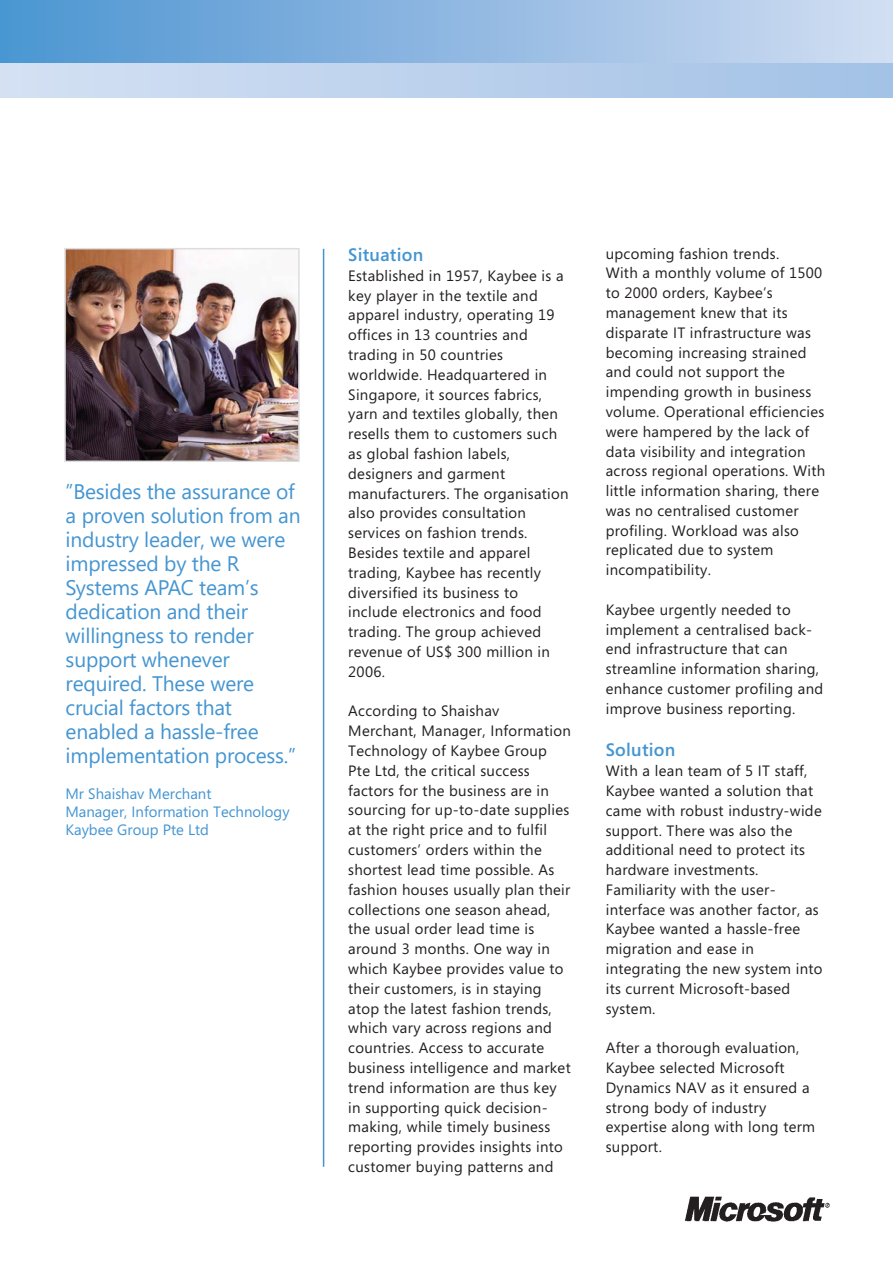
<style>
.page{position:relative;width:893px;height:1263px;background:#fff}
.page>*{position:absolute;margin:0;border:0;box-sizing:border-box;transform-origin:0 0}
.t1{font:21px/24px "Segoe UI";letter-spacing:-.01em;color:#4495d1}
.t2{font:21px "Segoe";color:#4395d1}
.t3{font:21px "Segoe";letter-spacing:-.025em;color:#4395d1}
.t4{font:600 18px "Segoe";letter-spacing:.015em;color:#4395d1}
.t5{font:15px/19.8px "Segoe";letter-spacing:.02em;color:#231f20}
.t6{font:15px/18px "Segoe";color:#4395d1}
</style>
<div class="page">
<img style="left:684px;top:1196px;width:145px;height:26px">
<hr style="left:323px;top:249px;width:1px;height:918px;background:#4395d1">
<div style="left:0;top:0;width:893px;height:64px;background:linear-gradient(to right,#4b94d1,#d2ddf2)"></div>
<div style="left:0;top:64px;width:893px;height:34px;background:linear-gradient(to right,#d5e1f3,#a2c1e6)"></div>
<img style="left:67px;top:251px;width:230px;height:208px">
<div style="left:64px;top:248px;width:236px;height:214px;border:2px solid #dcddde"></div>
<p class="t1" style="left:66px;top:478px;width:236px">”Besides the assurance of a proven solution from an industry leader, we were impressed by the R<br>Systems APAC team’s dedication and their willingness to render support whenever required. These were crucial factors that enabled a hassle-free implementation process.”</p>
<h1 class="t2" style="left:259px;top:525px;width:30px">ere</h1>
<h1 class="t2" style="left:228px;top:549px;width:37px">IBIZ</h1>
<h1 class="t2" style="left:65px;top:573px;width:204px">team’s dedication and</h1>
<h1 class="t2" style="left:65px;top:597px;width:235px">their willi gness to ender</h1>
<h1 class="t2" style="left:65px;top:621px;width:167px">support whenever</h1>
<h1 class="t2" style="left:65px;top:645px;width:192px">required. These were</h1>
<h1 class="t3" style="left:65px;top:669px;width:235px">crucial factors that enabled</h1>
<h1 class="t2" style="left:65px;top:693px;width:117px">a hass e-free</h1>
<h1 class="t2" style="left:65px;top:717px;width:234px">implementation p ocess.”</h1>
<p class="t6" style="left:65px;top:784px;width:226px">Mr Shaishav Merchant<br>Manager, Information Technology<br>Kaybee Group Pte Ltd</p>
<p class="t4" style="left:348px;top:242px;width:77px">Situation</p>
<p class="t5" style="left:348px;top:265px;width:222px">Established in 1957, Kaybee is a key player in the textile and apparel industry, operating 19 offices in 13 countries and trading in 50 countries worldwide. Headquartered in<br>Singapore, it sources fabrics, yarn and textiles globally, then resells them to customers such as global fashion labels, designers and garment manufacturers. The organisation also provides consultation services on fashion trends.<br>Besides textile and apparel trading, Kaybee has recently diversified its business to include electronics and food trading. The group achieved revenue of US$ 300 million in<br>2006.</p>
<p class="t5" style="left:348px;top:701px;width:224px">According to Shaishav<br>Merchant, Manager, Information<br>Technology of Kaybee Group<br>Pte Ltd, the critical success factors for the business are in sourcing for up-to-date supplies at the right price and to fulfil customers’ orders within the shortest lead time possible. As fashion houses usually plan their collections one season ahead, the usual order lead time is around 3 months. One way in which Kaybee provides value to their customers, is in staying atop the latest fashion trends, which vary across regions and countries. Access to accurate business intelligence and market trend information are thus key in supporting quick decision&shy;making, while timely business reporting provides insights into customer buying patterns and</p>
<p class="t5" style="left:606px;top:243px;width:221px">upcoming fashion trends.<br>With a monthly volume of 1500 to 2000 orders, Kaybee’s management knew that its disparate IT infrastructure was becoming increasing strained and could not support the impending growth in business volume. Operational efficiencies were hampered by the lack of data visibility and integration across regional operations. With little information sharing, there was no centralised customer profiling. Workload was also replicated due to system incompatibility.</p>
<p class="t5" style="left:606px;top:599px;width:219px">Kaybee urgently needed to implement a centralised back&shy;end infrastructure that can streamline information sharing, enhance customer profiling and improve business reporting.</p>
<p class="t4" style="left:606px;top:737px;width:71px">Solution</p>
<p class="t5" style="left:606px;top:760px;width:218px">With a lean team of 5 IT staff,<br>Kaybee wanted a solution that came with robust industry-wide support. There was also the additional need to protect its hardware investments.<br>Familiarity with the user&shy;interface was another factor, as<br>Kaybee wanted a hassle-free migration and ease in integrating the new system into its current Microsoft-based system.</p>
<p class="t5" style="left:606px;top:1037px;width:211px">After a thorough evaluation,<br>Kaybee selected Microsoft<br>Dynamics NAV as it ensured a strong body of industry expertise along with long term support.</p>
</div>
